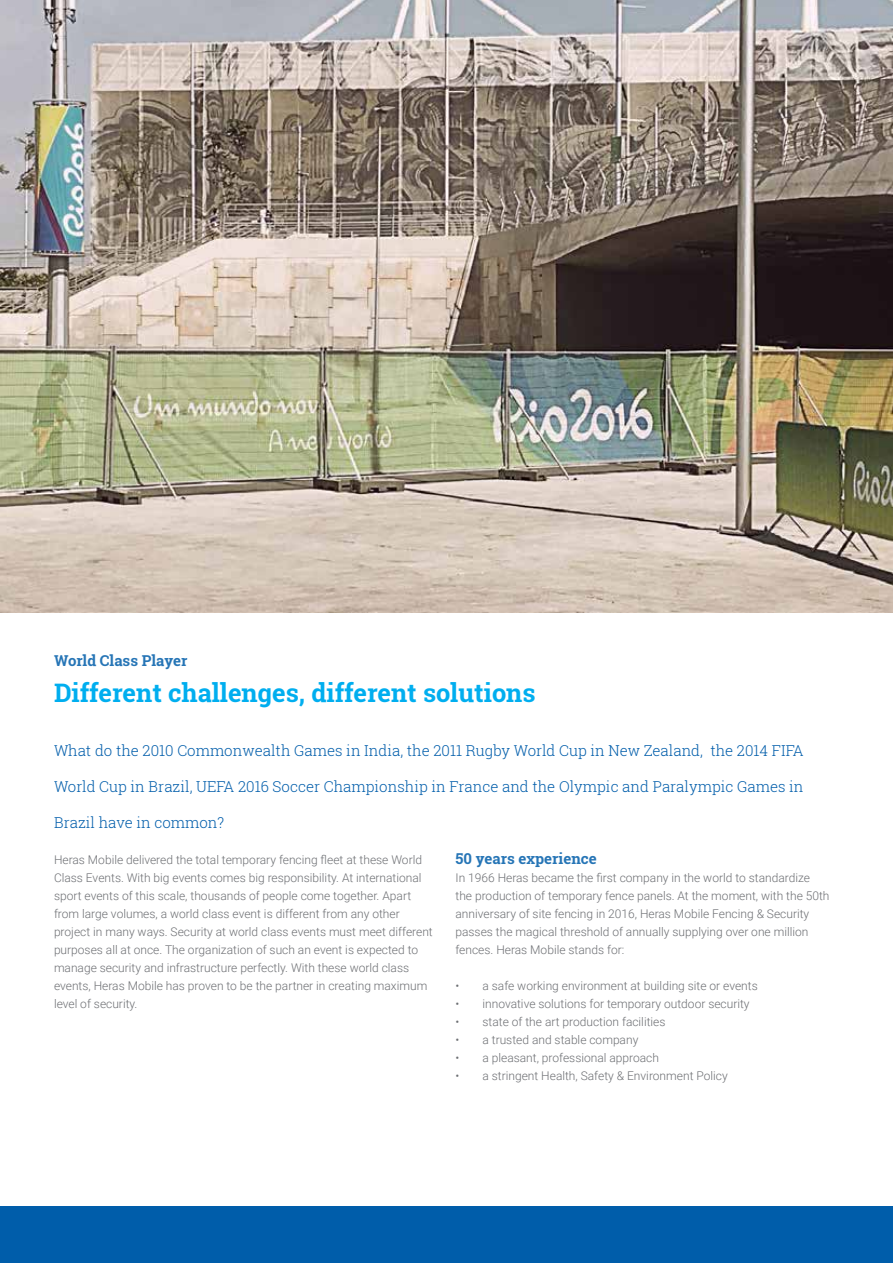
<style>
.page{position:relative;width:893px;height:1263px;background:#fff}
.page>*{position:absolute;margin:0;border:0;box-sizing:border-box;transform-origin:0 0}
.t1{font:700 25.5px "Roboto Slab";color:#00aeef}
.t2{font:300 15px "Roboto Slab";color:#005daa}
.t3{font:700 15px "Roboto Slab";color:#2675b6}
.t4{font:300 12px/18px "Roboto";color:#6d6f73}
</style>
<div class="page">
<div style="left:0;top:1206px;width:893px;height:57px;background:#005daa"></div>
<img style="left:0;top:0;width:893px;height:612px">
<p class="t3" style="left:54px;top:650px;width:135px">World Class Player</p>
<h1 class="t1" style="left:54px;top:675px;width:483px">Different challenges, different solutions</h1>
<p class="t2" style="left:54px;top:740px;width:751px">What do the 2010 Commonwealth Games in India, the 2011 Rugby World Cup in New Zealand, the 2014 FIFA</p>
<p class="t2" style="left:54px;top:776px;width:751px">World Cup in Brazil, UEFA 2016 Soccer Championship in France and the Olympic and Paralympic Games in</p>
<p class="t2" style="left:54px;top:812px;width:172px">Brazil have in common?</p>
<p class="t4" style="left:54px;top:850px;width:380px">Heras Mobile delivered the total temporary fencing fleet at these World Class Events. With big events comes big responsibility. At international sport events of this scale, thousands of people come together. Apart from large volumes, a world class event is different from any other project in many ways. Security at world class events must meet different purposes all at once. The organization of such an event is expected to manage security and infrastructure perfectly. With these world class events, Heras Mobile has proven to be the partner in creating maximum level of security.</p>
<p class="t3" style="left:455px;top:848px;width:143px">50 years experience</p>
<p class="t4" style="left:455px;top:868px;width:376px">In 1966 Heras became the first company in the world to standardize the production of temporary fence panels. At the moment, with the 50th anniversary of site fencing in 2016, Heras Mobile Fencing &amp; Security passes the magical threshold of annually supplying over one million fences. Heras Mobile stands for:</p>
<p class="t4" style="left:455px;top:976px;width:304px">• a safe working environment at building site or events</p>
<p class="t4" style="left:455px;top:994px;width:296px">• innovative solutions for temporary outdoor security</p>
<p class="t4" style="left:455px;top:1012px;width:211px">• state of the art production facilities</p>
<p class="t4" style="left:455px;top:1030px;width:184px">• a trusted and stable company</p>
<p class="t4" style="left:455px;top:1048px;width:205px">• a pleasant, professional approach</p>
<p class="t4" style="left:455px;top:1066px;width:274px">• a stringent Health, Safety &amp; Environment Policy</p>
</div>
